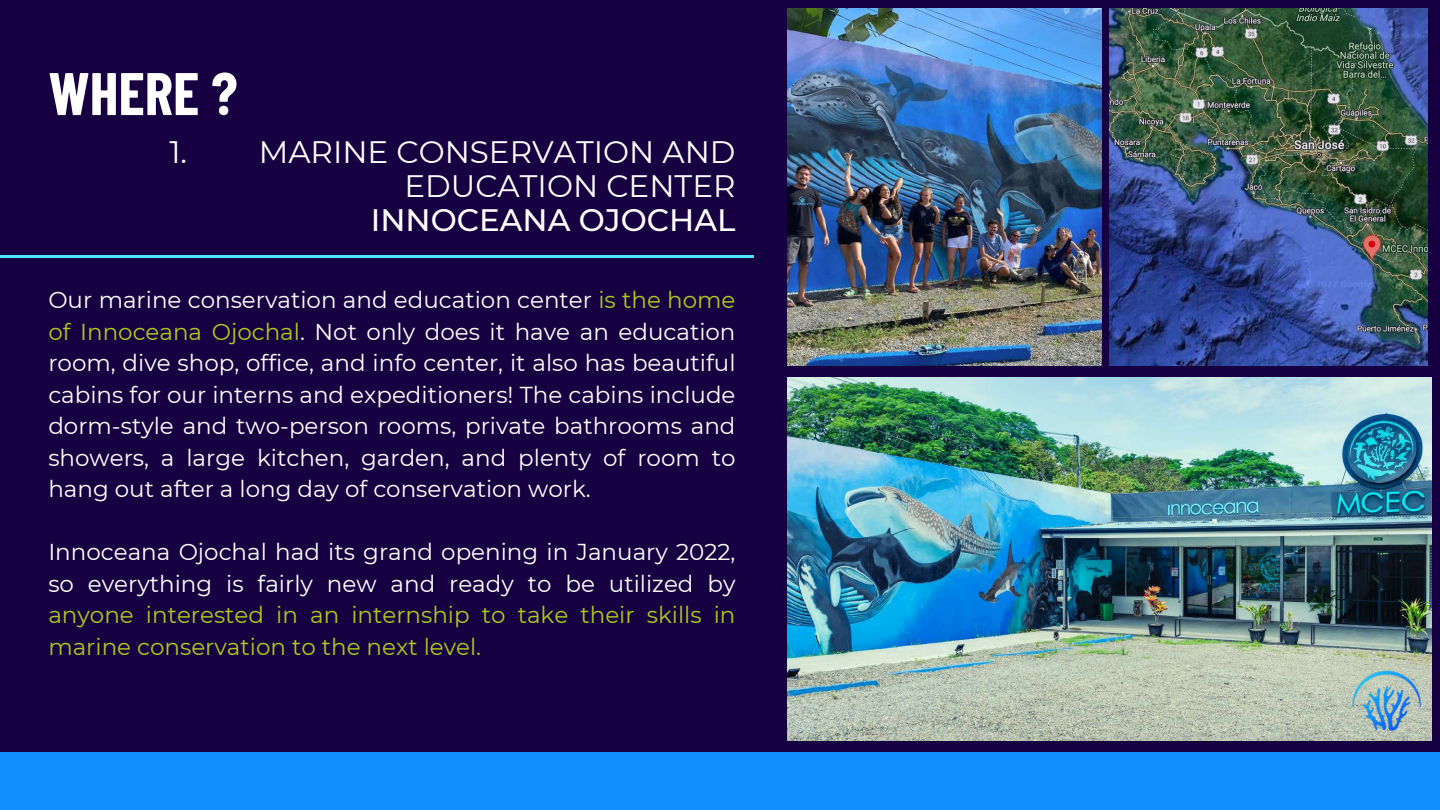
<style>
.page{position:relative;width:1440px;height:810px;background:#160041}
.page>*{position:absolute;margin:0;border:0;box-sizing:border-box;transform-origin:0 0}
.t1{font:700 60px "Barlow Condensed";color:#fff}
.t2{font:31px/33.8px "Montserrat";color:#fff;text-align:right}
.t3{font:500 31px "Montserrat";color:#fff}
.t4{font:23px/31.5px "Montserrat";color:#fff;text-align:justify}
.t5{font:23px/31.5px "Montserrat";color:#adcb1c}
.s1{color:#adcb1c}
</style>
<div class="page">
<img style="left:788px;top:378px;width:644px;height:363px">
<div style="left:0;top:753px;width:1440px;height:57px;background:#118eff"></div>
<hr style="left:0;top:255px;width:754px;height:3px;background:#4be4ff">
<img style="left:1109px;top:8px;width:318px;height:357px">
<img style="left:788px;top:8px;width:314px;height:357px">
<img style="left:1333px;top:646px;width:107px;height:107px">
<h1 class="t1" style="left:48px;top:55px;width:191px">WHERE ?</h1>
<h2 class="t2" style="left:169px;top:135px;width:19px">1.</h2>
<h2 class="t2" style="left:259px;top:135px;width:478px">MARINE CONSERVATION AND<br>EDUCATION CENTER</h2>
<h2 class="t3" style="left:371px;top:201px;width:366px">INNOCEANA OJOCHAL</h2>
<p class="t4" style="left:48px;top:284px;width:689px">Our marine conservation and education center <span class="s1">is the home of Innoceana Ojochal</span>. Not only does it have an education room, dive shop, office, and info center, it also has beautiful cabins for our interns and expeditioners! The cabins include dorm-style and two-person rooms, private bathrooms and showers, a large kitchen, garden, and plenty of room to hang out after a long day of conservation work.</p>
<p class="t4" style="left:48px;top:536px;width:689px">Innoceana Ojochal had its grand opening in January 2022, so everything is fairly new and ready to be utilized by</p>
<p class="t5" style="left:48px;top:599px;width:689px">anyone interested in an internship to take their skills in marine conservation to the next level.</p>
</div>
